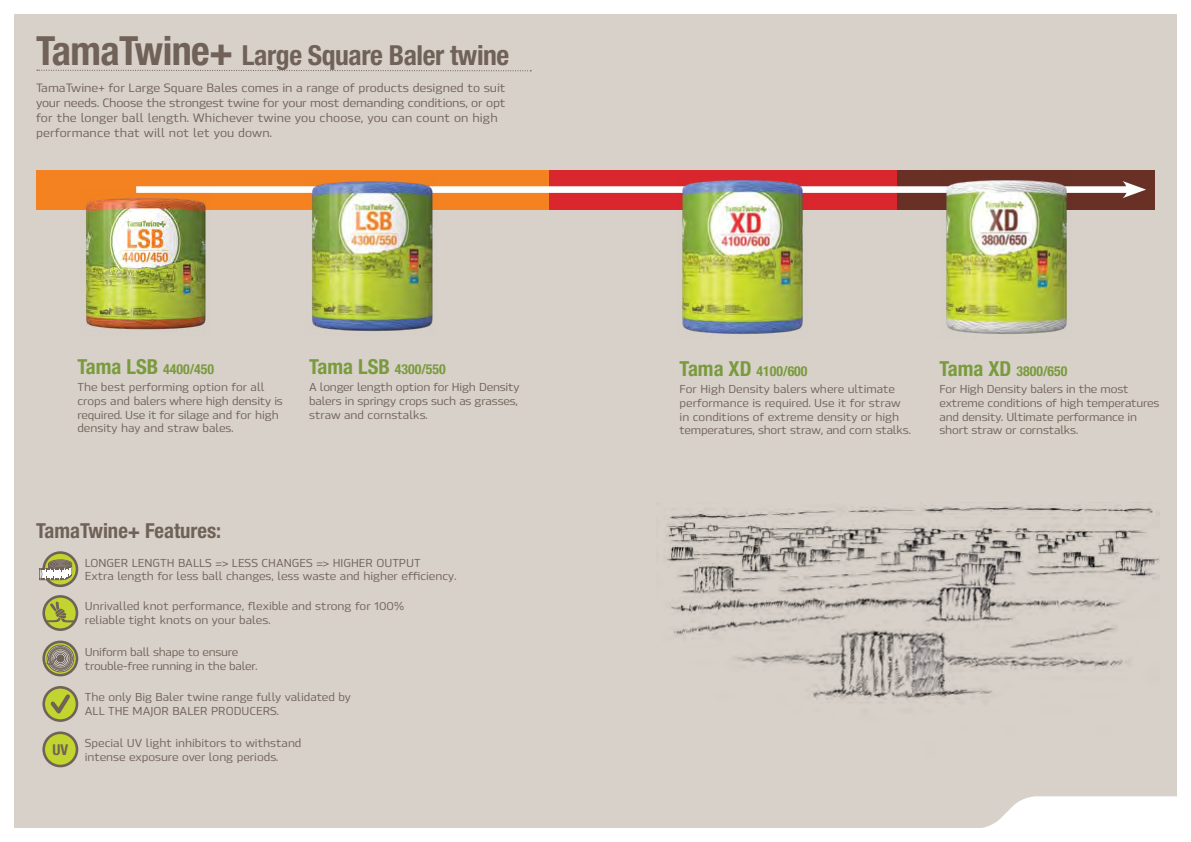
<style>
.page{position:relative;width:1191px;height:842px;background:#fff}
.page>*{position:absolute;margin:0;border:0;box-sizing:border-box;transform-origin:0 0}
.t1{font:700 condensed 27.6px "Helvetica Neue LT Pro";letter-spacing:-.015em;color:#706259}
.t2{font:700 condensed 20.7px "Helvetica Neue LT Pro";color:#706259}
.t3{font:700 condensed 14.9px "Helvetica Neue LT Pro";color:#706259}
.t4{font:700 condensed 13.8px "Helvetica Neue LT Pro";color:#799b3d}
.t5{font:500 12.1px/14.9px "Hackman";color:#706259}
.t6{font:500 11.5px/13.8px "Hackman";color:#706259}
.t7{font:500 11.5px/13.8px "Hackman";letter-spacing:-.02em;color:#706259}
.s1{font-size:40.2px}
.s2{font-size:20.7px}
</style>
<div class="page">
<div style="left:14px;top:14px;width:1162px;height:814px;background:#d8d1c9"></div>
<svg style="left:982px;top:796px;width:195px;height:32px;background:#f9f8f7"></svg>
<svg style="left:44px;top:642px;width:33px;height:33px"></svg>
<div style="left:42px;top:640px;width:36px;height:36px;border:3px solid #706259;border-radius:50%"></div>
<div style="left:47px;top:645px;width:27px;height:27px;border:1px solid #706259;border-radius:50%"></div>
<svg style="left:46px;top:646px;width:27px;height:25px"></svg>
<svg style="left:44px;top:596px;width:33px;height:34px"></svg>
<div style="left:42px;top:595px;width:36px;height:36px;border:3px solid #706259;border-radius:50%"></div>
<svg style="left:45px;top:601px;width:30px;height:21px"></svg>
<svg style="left:44px;top:552px;width:33px;height:34px"></svg>
<div style="left:42px;top:551px;width:36px;height:36px;border:3px solid #706259;border-radius:50%"></div>
<svg style="left:39px;top:560px;width:33px;height:20px"></svg>
<div style="left:44px;top:733px;width:33px;height:33px;background:#c1d42f;border-radius:50%"></div>
<div style="left:42px;top:731px;width:36px;height:36px;border:3px solid #706259;border-radius:50%"></div>
<svg style="left:44px;top:687px;width:33px;height:34px"></svg>
<div style="left:42px;top:686px;width:36px;height:36px;border:3px solid #706259;border-radius:50%"></div>
<svg style="left:50px;top:694px;width:20px;height:19px"></svg>
<svg style="left:37px;top:69px;width:494px;height:3px"></svg>
<div style="left:452px;top:170px;width:465px;height:40px;background:#d9272d"></div>
<div style="left:36px;top:170px;width:512px;height:40px;background:#f58220"></div>
<div style="left:897px;top:170px;width:258px;height:40px;background:#693025"></div>
<div style="left:136px;top:186px;width:996px;height:7px;background:#fff"></div>
<svg style="left:1122px;top:181px;width:24px;height:17px"></svg>
<img style="left:86px;top:190px;width:125px;height:140px">
<img style="left:306px;top:181px;width:131px;height:150px">
<img style="left:939px;top:180px;width:132px;height:154px">
<img style="left:666px;top:505px;width:493px;height:198px">
<img style="left:676px;top:180px;width:131px;height:154px">
<h1 class="t1" style="left:36px;top:38px;width:475px"><span class="s1">TamaTwine+</span> Large Square Baler twine</h1>
<p class="t5" style="left:36px;top:80px;width:471px">TamaTwine+ for Large Square Bales comes in a range of products designed to suit your needs. Choose the strongest twine for your most demanding conditions, or opt for the longer ball length. Whichever twine you choose, you can count on high performance that will not let you down.</p>
<p class="t4" style="left:77px;top:361px;width:138px"><span class="s2">Tama LSB</span> 4400/450</p>
<p class="t6" style="left:77px;top:379px;width:207px">The best performing option for all crops and balers where high density is required. Use it for silage and for high density hay and straw bales.</p>
<p class="t4" style="left:309px;top:361px;width:138px"><span class="s2">Tama LSB</span> 4300/550</p>
<p class="t6" style="left:309px;top:379px;width:212px">A longer length option for High Density balers in springy crops such as grasses, straw and cornstalks.</p>
<h2 class="t2" style="left:36px;top:518px;width:187px">TamaTwine+ Features:</h2>
<p class="t6" style="left:85px;top:555px;width:373px">LONGER LENGTH BALLS =&gt; LESS CHANGES =&gt; HIGHER OUTPUT<br>Extra length for less ball changes, less waste and higher efficiency.</p>
<p class="t6" style="left:85px;top:599px;width:321px">Unrivalled knot performance, flexible and strong for 100% reliable tight knots on your bales.</p>
<p class="t7" style="left:85px;top:644px;width:174px">Uniform ball shape to ensure trouble-free running in the baler.</p>
<p class="t3" style="left:52px;top:740px;width:17px">UV</p>
<p class="t6" style="left:85px;top:690px;width:268px">The only Big Baler twine range fully validated by<br>ALL THE MAJOR BALER PRODUCERS.</p>
<p class="t6" style="left:85px;top:735px;width:218px">Special UV light inhibitors to withstand intense exposure over long periods.</p>
<p class="t4" style="left:679px;top:363px;width:129px"><span class="s2">Tama XD</span> 4100/600</p>
<p class="t6" style="left:679px;top:381px;width:232px">For High Density balers where ultimate performance is required. Use it for straw in conditions of extreme density or high temperatures, short straw, and corn stalks.</p>
<p class="t4" style="left:939px;top:363px;width:129px"><span class="s2">Tama XD</span> 3800/650</p>
<p class="t6" style="left:939px;top:381px;width:221px">For High Density balers in the most extreme conditions of high temperatures and density. Ultimate performance in short straw or cornstalks.</p>
</div>
